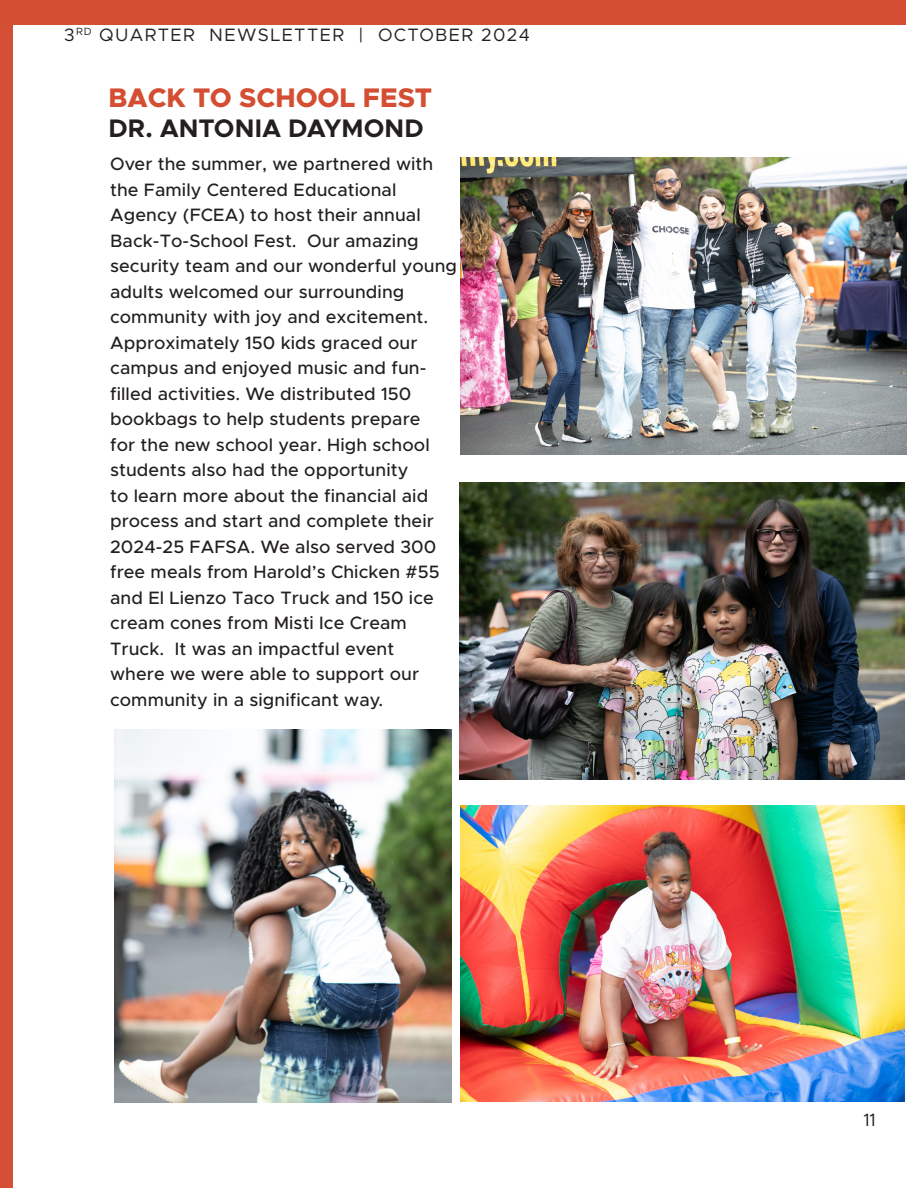
<style>
.page{position:relative;width:918px;height:1188px;background:#fff}
.page>*{position:absolute;margin:0;border:0;box-sizing:border-box;transform-origin:0 0}
.Sub_Title{font:800 27px "Metropolis";color:#d44e33}
.H2__align_left{font:700 25.5px "Metropolis";color:#231f20}
.master_head{font:500 18px/25.5px "Metropolis";letter-spacing:.005em;color:#231f20}
.t1{font:18px "Metropolis";letter-spacing:.075em;color:#231f20}
</style>
<div class="page">
<div style="left:0;top:0;width:13px;height:1188px;background:#d44f33"></div>
<div style="left:0;top:0;width:906px;height:25px;background:#d44e33"></div>
<img style="left:461px;top:158px;width:445px;height:296px">
<img style="left:115px;top:729px;width:336px;height:374px">
<img style="left:459px;top:483px;width:445px;height:297px">
<img style="left:461px;top:806px;width:443px;height:295px">
<p class="t1" style="left:64px;top:24px;width:467px">3<sup>RD</sup> QUARTER NEWSLETTER | OCTOBER 2024</p>
<p class="Sub_Title" style="left:108px;top:80px;width:325px">BACK TO SCHOOL FEST</p>
<p class="H2__align_left" style="left:108px;top:112px;width:317px">DR. ANTONIA DAYMOND</p>
<p class="master_head" style="left:110px;top:151px;width:348px">Over the summer, we partnered with the Family Centered Educational Agency (FCEA) to host their annual Back-To-School Fest. Our amazing security team and our wonderful young adults welcomed our surrounding community with joy and excitement.<br>Approximately 150 kids graced our campus and enjoyed music and fun&shy;filled activities. We distributed 150 bookbags to help students prepare<br>for the new school year. High school students also had the opportunity<br>to learn more about the financial aid process and start and complete their 2024-25 FAFSA. We also served 300 free meals from Harold’s Chicken #55 and El Lienzo Taco Truck and 150 ice cream cones from Misti Ice Cream Truck. It was an impactful event<br>where we were able to support our community in a significant way.</p>
<p class="t1" style="left:863px;top:1109px;width:14px">11</p>
</div>
